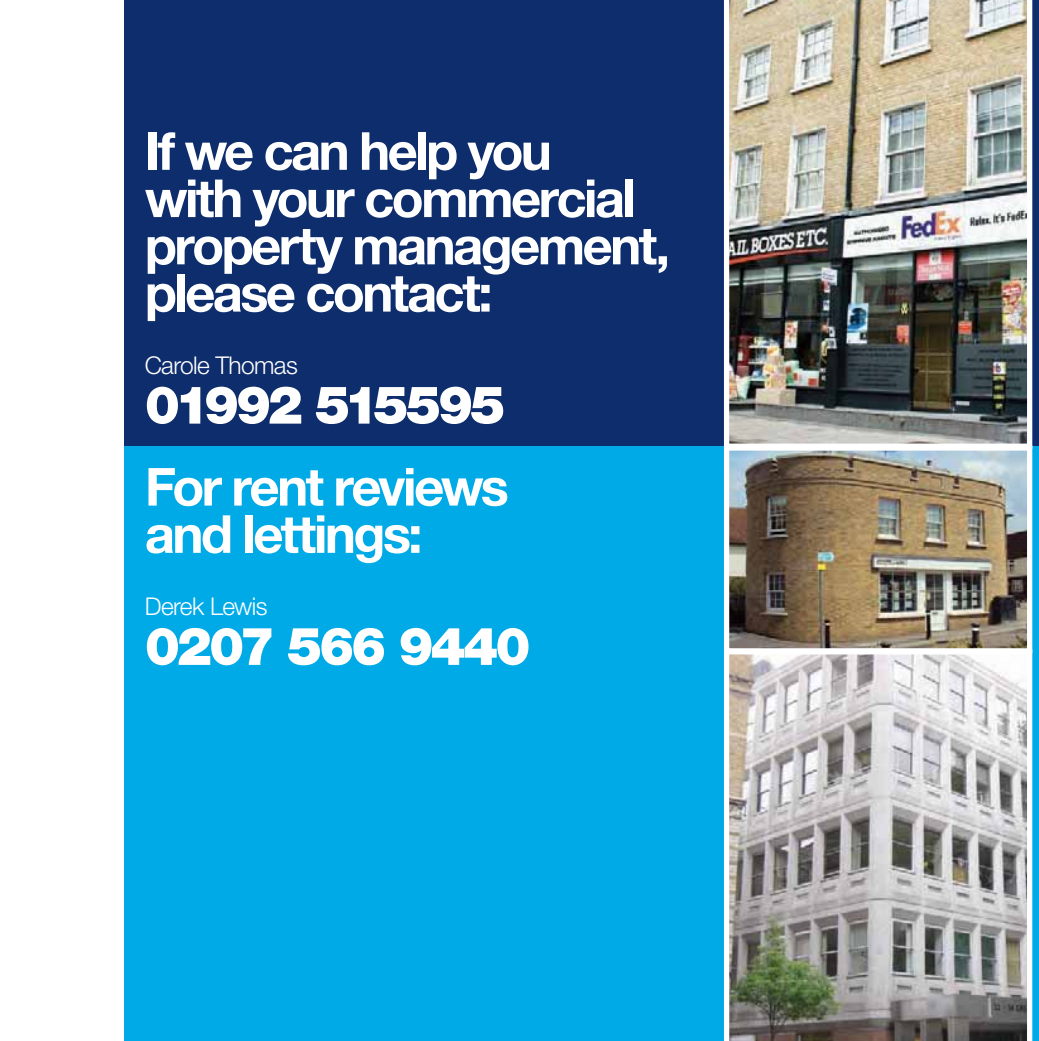
<style>
.page{position:relative;width:1039px;height:1041px;background:#fff}
.page>*{position:absolute;margin:0;border:0;box-sizing:border-box;transform-origin:0 0}
.t1{font:700 52.5px/47.2px "Helvetica Neue";letter-spacing:-.05em;color:#fff}
.t2{font:900 52.5px "Helvetica Neue";letter-spacing:-.06em;color:#fff}
.t3{font:300 24.5px "Helvetica Neue";letter-spacing:-.025em;color:#fff}
</style>
<div class="page">
<div style="left:125px;top:0;width:913px;height:1041px;background:#0e2d6d"></div>
<div style="left:125px;top:447px;width:913px;height:594px;background:#00aae7"></div>
<svg style="left:724px;top:656px;width:309px;height:385px"></svg>
<img style="left:723px;top:451px;width:310px;height:205px">
<img style="left:721px;top:0;width:313px;height:451px">
<p class="t1" style="left:145px;top:132px;width:526px">If we can help you<br>with your commercial property management, please contact:</p>
<p class="t3" style="left:145px;top:356px;width:154px">Carole Thomas</p>
<p class="t2" style="left:145px;top:386px;width:362px">01992 515595</p>
<p class="t1" style="left:145px;top:468px;width:365px">For rent reviews and lettings:</p>
<p class="t3" style="left:145px;top:597px;width:124px">Derek Lewis</p>
<p class="t2" style="left:145px;top:627px;width:387px">0207 566 9440</p>
</div>
